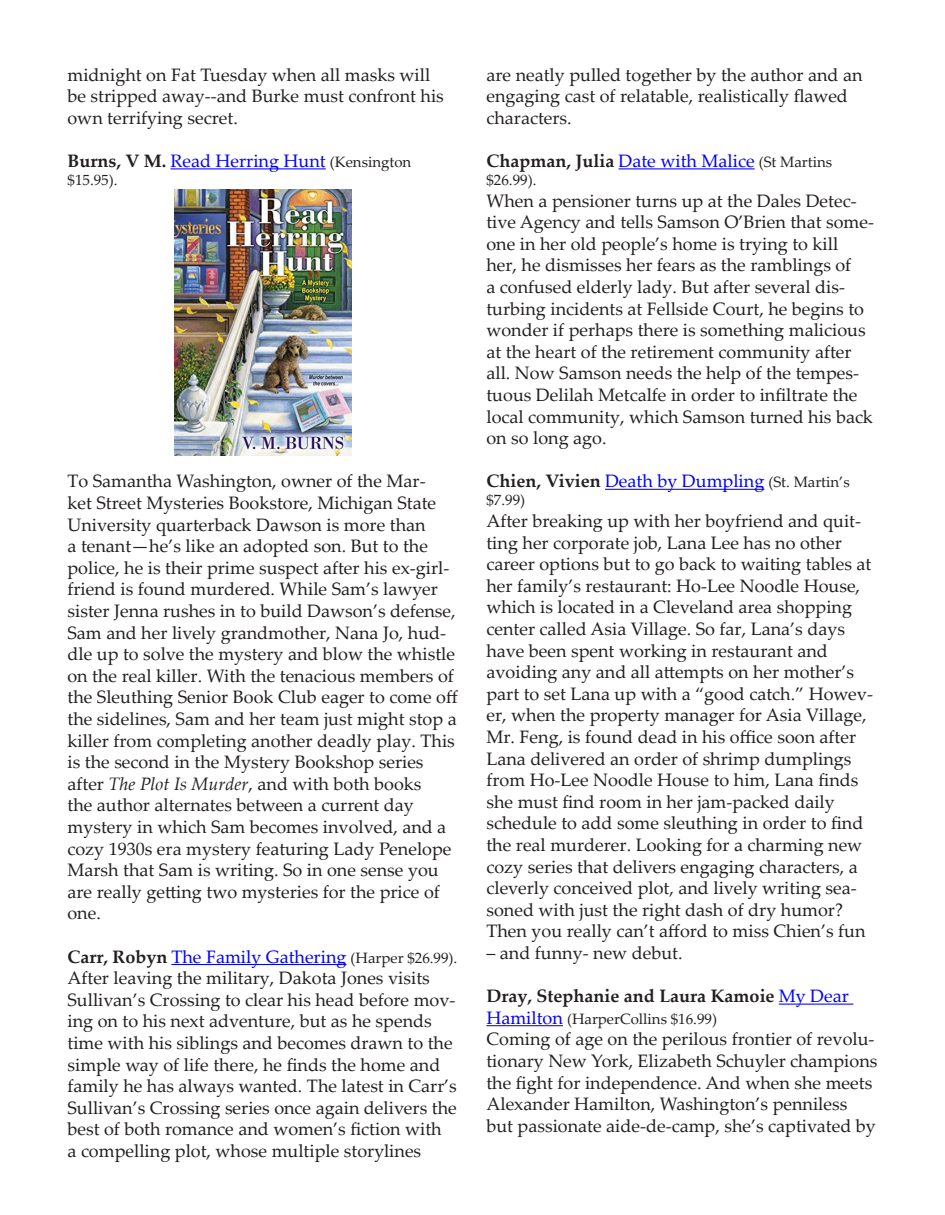
<style>
.page{position:relative;width:945px;height:1215px;background:#fff}
.page>*{position:absolute;margin:0;border:0;box-sizing:border-box;transform-origin:0 0}
.Normal__Web{font:18px/21.6px "Palatino Linotype";color:#231f20}
.t1{font:18px "Palatino Linotype";color:#00f}
.t2{font:700 18px "Palatino Linotype";color:#231f20}
.t3{font:15px "Palatino Linotype";color:#231f20}
.s1{font-weight:700;color:#231f20}
.s2{font-size:15px;color:#231f20}
.s3{font-style:italic}
.s4{font-weight:400;color:#00f}
.s5{font-size:18px;color:#00f}
</style>
<div class="page">
<hr style="left:170px;top:168px;width:156px;height:1px;background:#00f">
<hr style="left:171px;top:964px;width:175px;height:1px;background:#00f">
<hr style="left:618px;top:168px;width:137px;height:1px;background:#00f">
<hr style="left:605px;top:489px;width:159px;height:1px;background:#00f">
<hr style="left:779px;top:1004px;width:74px;height:1px;background:#00f">
<hr style="left:486px;top:1025px;width:77px;height:1px;background:#00f">
<img style="left:174px;top:190px;width:178px;height:266px">
<p class="Normal__Web" style="left:68px;top:63px;width:378px">midnight on Fat Tuesday when all masks will be stripped away--and Burke must confront his own terrifying secret.</p>
<p class="t1" style="left:68px;top:148px;width:345px"><span class="s1">Burns, V M.</span> Read Herring Hunt <span class="s2">(Kensington</span></p>
<p class="t3" style="left:68px;top:169px;width:51px">$15.95).</p>
<p class="Normal__Web" style="left:68px;top:470px;width:392px">To Samantha Washington, owner of the Mar-<br>ket Street Mysteries Bookstore, Michigan State University quarterback Dawson is more than<br>a tenant—he’s like an adopted son. But to the police, he is their prime suspect after his ex-girl&shy;friend is found murdered. While Sam’s lawyer sister Jenna rushes in to build Dawson’s defense, Sam and her lively grandmother, Nana Jo, hud&shy;dle up to solve the mystery and blow the whistle on the real killer. With the tenacious members of the Sleuthing Senior Book Club eager to come off the sidelines, Sam and her team just might stop a killer from completing another deadly play. This is the second in the Mystery Bookshop series after <span class="s3">The Plot Is Murder</span>, and with both books<br>the author alternates between a current day mystery in which Sam becomes involved, and a cozy 1930s era mystery featuring Lady Penelope Marsh that Sam is writing. So in one sense you are really getting two mysteries for the price of one.</p>
<p class="t1" style="left:68px;top:944px;width:391px"><span class="s1">Carr, Robyn</span> The Family Gathering <span class="s2">(Harper $26.99).</span></p>
<p class="Normal__Web" style="left:68px;top:967px;width:391px">After leaving the military, Dakota Jones visits Sullivan’s Crossing to clear his head before mov&shy;ing on to his next adventure, but as he spends time with his siblings and becomes drawn to the simple way of life there, he finds the home and family he has always wanted. The latest in Carr’s Sullivan’s Crossing series once again delivers the best of both romance and women’s fiction with<br>a compelling plot, whose multiple storylines</p>
<p class="Normal__Web" style="left:486px;top:63px;width:378px">are neatly pulled together by the author and an engaging cast of relatable, realistically flawed characters.</p>
<p class="t1" style="left:486px;top:148px;width:347px"><span class="s1">Chapman, Julia</span> Date with Malice <span class="s2">(St Martins</span></p>
<p class="t3" style="left:486px;top:169px;width:51px">$26.99).</p>
<p class="Normal__Web" style="left:486px;top:189px;width:389px">When a pensioner turns up at the Dales Detec&shy;tive Agency and tells Samson O’Brien that some&shy;one in her old people’s home is trying to kill<br>her, he dismisses her fears as the ramblings of<br>a confused elderly lady. But after several dis&shy;turbing incidents at Fellside Court, he begins to wonder if perhaps there is something malicious at the heart of the retirement community after all. Now Samson needs the help of the tempes&shy;tuous Delilah Metcalfe in order to infiltrate the local community, which Samson turned his back on so long ago.</p>
<p class="t1" style="left:486px;top:469px;width:365px"><span class="s1">Chien, Vivien</span> Death by Dumpling <span class="s2">(St. Martin’s</span></p>
<p class="t3" style="left:486px;top:490px;width:40px">$7.99)</p>
<p class="Normal__Web" style="left:486px;top:509px;width:388px">After breaking up with her boyfriend and quit&shy;ting her corporate job, Lana Lee has no other career options but to go back to waiting tables at her family’s restaurant: Ho-Lee Noodle House, which is located in a Cleveland area shopping center called Asia Village. So far, Lana’s days have been spent working in restaurant and avoiding any and all attempts on her mother’s part to set Lana up with a “good catch.” Howev&shy;er, when the property manager for Asia Village, Mr. Feng, is found dead in his office soon after Lana delivered an order of shrimp dumplings from Ho-Lee Noodle House to him, Lana finds she must find room in her jam-packed daily schedule to add some sleuthing in order to find the real murderer. Looking for a charming new cozy series that delivers engaging characters, a cleverly conceived plot, and lively writing sea&shy;soned with just the right dash of dry humor?<br>Then you really can’t afford to miss Chien’s fun</p>
<p class="Normal__Web" style="left:486px;top:941px;width:198px">– and funny- new debut.</p>
<p class="t2" style="left:486px;top:983px;width:364px">Dray, Stephanie and Laura Kamoie <span class="s4">My Dear</span></p>
<p class="t3" style="left:486px;top:1008px;width:232px"><span class="s5">Hamilton</span> (HarperCollins $16.99)</p>
<p class="Normal__Web" style="left:486px;top:1028px;width:393px">Coming of age on the perilous frontier of revolu&shy;tionary New York, Elizabeth Schuyler champions the fight for independence. And when she meets Alexander Hamilton, Washington’s penniless but passionate aide-de-camp, she’s captivated by</p>
</div>
